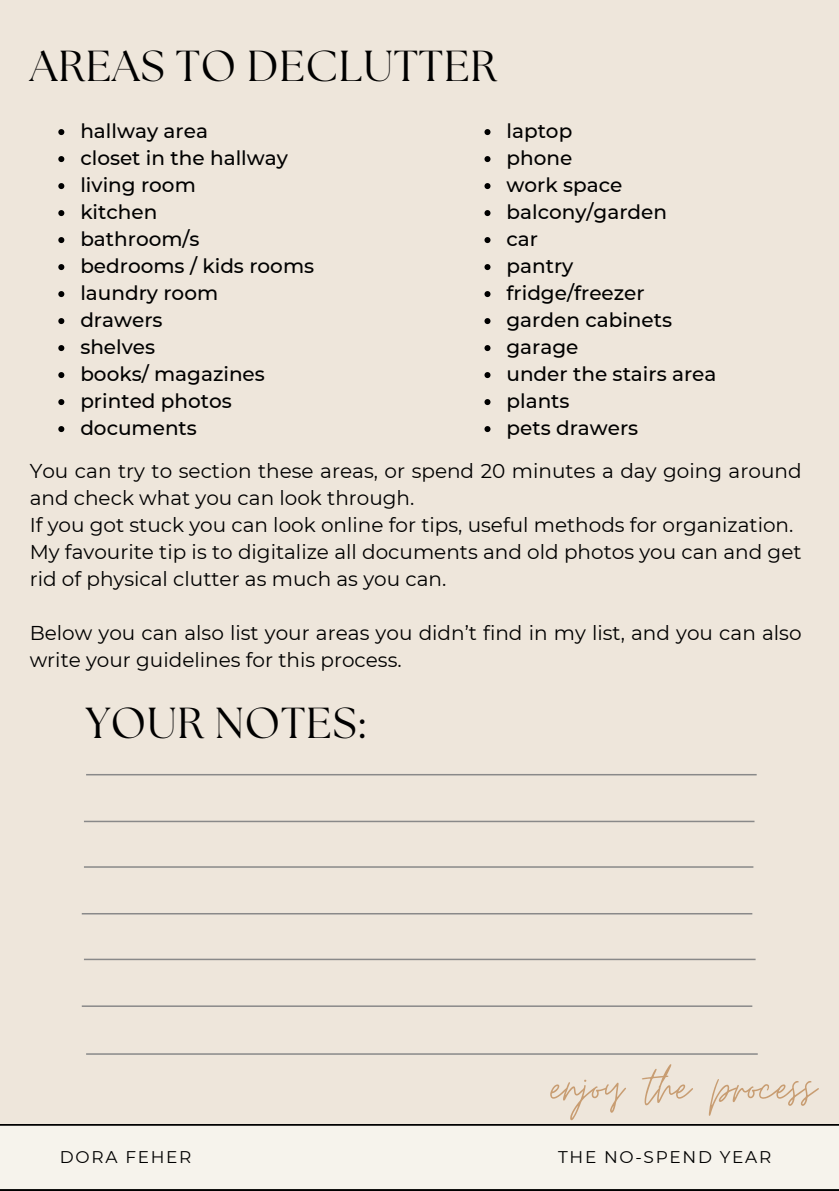
<style>
.page{position:relative;width:839px;height:1191px;background:#fff}
.page>*{position:absolute;margin:0;border:0;box-sizing:border-box;transform-origin:0 0}
.t1{font:58.6px "Moon Time";color:#c89d72}
.t2{font:43.4px "The Seasons";letter-spacing:.02em;color:#000}
.t3{font:20px/27px "Montserrat";color:#000}
.t4{font:500 20px "Montserrat";color:#000}
.t5{font:17px "Montserrat";letter-spacing:.1em;color:#000}
</style>
<div class="page">
<div style="left:0;top:0;width:838px;height:1191px;background:#eee6db"></div>
<hr style="left:84px;top:821px;width:670px;height:1px;background:#898989">
<hr style="left:84px;top:866px;width:669px;height:2px;background:#898989">
<hr style="left:82px;top:913px;width:670px;height:1px;background:#898989">
<hr style="left:84px;top:959px;width:671px;height:1px;background:#898989">
<hr style="left:86px;top:774px;width:670px;height:1px;background:#898989">
<hr style="left:82px;top:1005px;width:670px;height:2px;background:#898989">
<hr style="left:86px;top:1053px;width:671px;height:2px;background:#898989">
<svg style="left:58px;top:129px;width:6px;height:6px"></svg>
<svg style="left:58px;top:156px;width:6px;height:6px"></svg>
<svg style="left:58px;top:183px;width:6px;height:6px"></svg>
<svg style="left:58px;top:210px;width:6px;height:6px"></svg>
<svg style="left:58px;top:237px;width:6px;height:6px"></svg>
<svg style="left:58px;top:264px;width:6px;height:6px"></svg>
<svg style="left:58px;top:291px;width:6px;height:6px"></svg>
<svg style="left:58px;top:318px;width:6px;height:6px"></svg>
<svg style="left:58px;top:345px;width:6px;height:6px"></svg>
<svg style="left:58px;top:372px;width:6px;height:6px"></svg>
<svg style="left:58px;top:399px;width:6px;height:6px"></svg>
<svg style="left:58px;top:426px;width:6px;height:6px"></svg>
<div style="left:0;top:1124px;width:838px;height:66px;background:#f6f3ec"></div>
<svg style="left:484px;top:129px;width:6px;height:6px"></svg>
<svg style="left:484px;top:156px;width:6px;height:6px"></svg>
<svg style="left:484px;top:183px;width:6px;height:6px"></svg>
<svg style="left:484px;top:210px;width:6px;height:6px"></svg>
<svg style="left:484px;top:237px;width:6px;height:6px"></svg>
<svg style="left:484px;top:264px;width:6px;height:6px"></svg>
<svg style="left:484px;top:291px;width:6px;height:6px"></svg>
<svg style="left:484px;top:318px;width:6px;height:6px"></svg>
<svg style="left:484px;top:345px;width:6px;height:6px"></svg>
<svg style="left:484px;top:372px;width:6px;height:6px"></svg>
<svg style="left:484px;top:399px;width:6px;height:6px"></svg>
<svg style="left:484px;top:426px;width:6px;height:6px"></svg>
<p class="t2" style="left:30px;top:47px;width:469px">AREAS TO DECLUTTER</p>
<p class="t4" style="left:80px;top:119px;width:129px">hallway area</p>
<p class="t4" style="left:80px;top:146px;width:209px">closet in the hallway</p>
<p class="t4" style="left:80px;top:173px;width:117px">living room</p>
<p class="t4" style="left:80px;top:200px;width:79px">kitchen</p>
<p class="t4" style="left:80px;top:227px;width:121px">bathroom/s</p>
<p class="t4" style="left:80px;top:254px;width:235px">bedrooms / kids rooms</p>
<p class="t4" style="left:80px;top:281px;width:139px">laundry room</p>
<p class="t4" style="left:80px;top:308px;width:84px">drawers</p>
<p class="t4" style="left:80px;top:335px;width:76px">shelves</p>
<p class="t4" style="left:80px;top:362px;width:186px">books/ magazines</p>
<p class="t4" style="left:80px;top:389px;width:153px">printed photos</p>
<p class="t4" style="left:80px;top:416px;width:118px">documents</p>
<p class="t4" style="left:506px;top:119px;width:67px">laptop</p>
<p class="t4" style="left:506px;top:146px;width:67px">phone</p>
<p class="t4" style="left:506px;top:173px;width:117px">work space</p>
<p class="t4" style="left:506px;top:200px;width:162px">balcony/garden</p>
<p class="t4" style="left:506px;top:227px;width:33px">car</p>
<p class="t4" style="left:506px;top:254px;width:68px">pantry</p>
<p class="t4" style="left:506px;top:281px;width:140px">fridge/freezer</p>
<p class="t4" style="left:506px;top:308px;width:167px">garden cabinets</p>
<p class="t4" style="left:506px;top:335px;width:73px">garage</p>
<p class="t4" style="left:506px;top:362px;width:211px">under the stairs area</p>
<p class="t4" style="left:506px;top:389px;width:65px">plants</p>
<p class="t4" style="left:506px;top:416px;width:133px">pets drawers</p>
<p class="t3" style="left:30px;top:457px;width:773px">You can try to section these areas, or spend 20 minutes a day going around and check what you can look through.</p>
<p class="t3" style="left:30px;top:511px;width:765px">If you got stuck you can look online for tips, useful methods for organization.</p>
<p class="t3" style="left:30px;top:538px;width:773px">My favourite tip is to digitalize all documents and old photos you can and get rid of physical clutter as much as you can.</p>
<p class="t3" style="left:30px;top:619px;width:773px">Below you can also list your areas you didn’t find in my list, and you can also write your guidelines for this process.</p>
<p class="t2" style="left:86px;top:704px;width:280px">YOUR NOTES:</p>
<p class="t1" style="left:551px;top:1051px;width:266px">enjoy the process</p>
<p class="t5" style="left:60px;top:1146px;width:133px">DORA FEHER</p>
<p class="t5" style="left:558px;top:1146px;width:215px">THE NO-SPEND YEAR</p>
</div>
